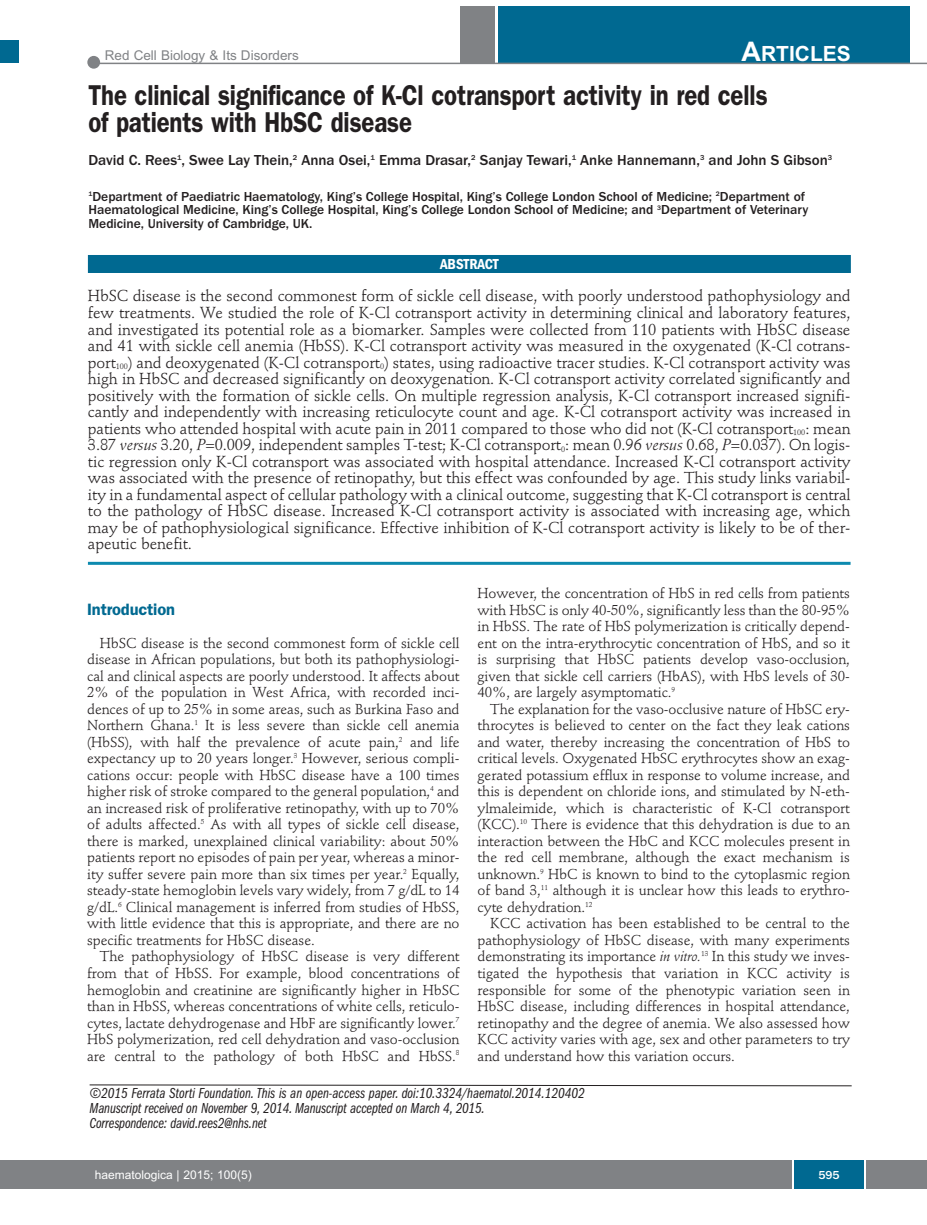
<style>
.page{position:relative;width:927px;height:1225px;background:#fff}
.page>*{position:absolute;margin:0;border:0;box-sizing:border-box;transform-origin:0 0}
.t1{font:600 28.8px/27px "Franklin Gothic";letter-spacing:-.005em;color:#231f20;scale:.83 1}
.t2{font:700 21px "Arial";color:#fff}
.t3{font:600 16.5px "Franklin Gothic";letter-spacing:-.01em;color:#006991}
.t4{font:15.75px/16.5px "Stempel Schneidler";letter-spacing:-.005em;color:#231f20;text-align:justify}
.t5{font:15px/14.9px "Franklin Gothic Book Cmpr Ital";letter-spacing:-.01em;color:#231f20}
.t6{font:500 15px "Franklin Gothic";color:#231f20}
.t7{font:600 condensed 15px "Franklin Gothic";letter-spacing:-.005em;color:#fff}
.t8{font:14.25px/16.5px "Stempel Schneidler";letter-spacing:-.005em;color:#231f20;text-align:justify}
.t9{font:500 13.5px/13.5px "Franklin Gothic";color:#231f20}
.t10{font:13.5px "Arial";color:#808285}
.t11{font:12px "Arial";color:#fff}
.t12{font:500 12px "Franklin Gothic";color:#fff}
.s1{font-size:27px}
.s2{font-style:italic}
</style>
<div class="page">
<div style="left:18px;top:1160px;width:909px;height:28px;background:#808285"></div>
<div style="left:498px;top:6px;width:412px;height:56px;background:#006991"></div>
<div style="left:460px;top:6px;width:34px;height:56px;background:#808285"></div>
<div style="left:87px;top:56px;width:13px;height:13px;background:#808285;border-radius:50%"></div>
<hr style="left:95px;top:63px;width:832px;height:1px;background:#808285">
<div style="left:794px;top:1160px;width:70px;height:28px;background:#006991"></div>
<hr style="left:792px;top:1160px;width:2px;height:28px;background:#fff">
<hr style="left:864px;top:1160px;width:2px;height:28px;background:#fff">
<div style="left:0;top:40px;width:19px;height:22px;background:#006991"></div>
<div style="left:0;top:1160px;width:18px;height:28px;background:#808285"></div>
<svg style="left:89px;top:1084px;width:763px;height:2px"></svg>
<hr style="left:88px;top:562px;width:763px;height:3px;background:#0d8aaf">
<div style="left:88px;top:255px;width:763px;height:18px;background:#006991"></div>
<p class="t10" style="left:105px;top:47px;width:195px">Red Cell Biology &amp; Its Disorders</p>
<h2 class="t2" style="left:741px;top:42px;width:111px"><span class="s1">A</span>RTICLES</h2>
<h1 class="t1" style="left:88px;top:84px;width:820px">The clinical significance of K-Cl cotransport activity in red cells of patients with HbSC disease</h1>
<p class="t6" style="left:88px;top:151px;width:745px">David C. Rees<sup>1</sup>, Swee Lay Thein,<sup>2</sup> Anna Osei,<sup>1</sup> Emma Drasar,<sup>2</sup> Sanjay Tewari,<sup>1</sup> Anke Hannemann,<sup>3</sup> and John S Gibson<sup>3</sup></p>
<p class="t9" style="left:88px;top:189px;width:721px"><sup>1</sup>Department of Paediatric Haematology, King’s College Hospital, King’s College London School of Medicine; <sup>2</sup>Department of<br>Haematological Medicine, King’s College Hospital, King’s College London School of Medicine; and <sup>3</sup>Department of Veterinary<br>Medicine, University of Cambridge, UK.</p>
<p class="t7" style="left:440px;top:259px;width:60px">ABSTRACT</p>
<p class="t4" style="left:88px;top:289px;width:764px">HbSC disease is the second commonest form of sickle cell disease, with poorly understood pathophysiology and few treatments. We studied the role of K-Cl cotransport activity in determining clinical and laboratory features, and investigated its potential role as a biomarker. Samples were collected from 110 patients with HbSC disease and 41 with sickle cell anemia (HbSS). K-Cl cotransport activity was measured in the oxygenated (K-Cl cotrans&shy;port<sub>100</sub>) and deoxygenated (K-Cl cotransport<sub>0</sub>) states, using radioactive tracer studies. K-Cl cotransport activity was high in HbSC and decreased significantly on deoxygenation. K-Cl cotransport activity correlated significantly and positively with the formation of sickle cells. On multiple regression analysis, K-Cl cotransport increased signifi&shy;cantly and independently with increasing reticulocyte count and age. K-Cl cotransport activity was increased in patients who attended hospital with acute pain in 2011 compared to those who did not (K-Cl cotransport<sub>100</sub>: mean 3.87 <span class="s2">versus</span> 3.20, <span class="s2">P</span>=0.009, independent samples T-test; K-Cl cotransport<sub>0</sub>: mean 0.96 <span class="s2">versus</span> 0.68, <span class="s2">P</span>=0.037). On logis&shy;tic regression only K-Cl cotransport was associated with hospital attendance. Increased K-Cl cotransport activity was associated with the presence of retinopathy, but this effect was confounded by age. This study links variabil&shy;ity in a fundamental aspect of cellular pathology with a clinical outcome, suggesting that K-Cl cotransport is central to the pathology of HbSC disease. Increased K-Cl cotransport activity is associated with increasing age, which may be of pathophysiological significance. Effective inhibition of K-Cl cotransport activity is likely to be of ther&shy;apeutic benefit.</p>
<p class="t8" style="left:478px;top:586px;width:374px">However, the concentration of HbS in red cells from patients with HbSC is only 40-50%, significantly less than the 80-95% in HbSS. The rate of HbS polymerization is critically depend&shy;ent on the intra-erythrocytic concentration of HbS, and so it is surprising that HbSC patients develop vaso-occlusion, given that sickle cell carriers (HbAS), with HbS levels of 30- 40%, are largely asymptomatic.<sup>9</sup></p>
<p class="t8" style="left:478px;top:702px;width:374px;text-indent:13px">The explanation for the vaso-occlusive nature of HbSC ery&shy;throcytes is believed to center on the fact they leak cations and water, thereby increasing the concentration of HbS to critical levels. Oxygenated HbSC erythrocytes show an exag&shy;gerated potassium efflux in response to volume increase, and this is dependent on chloride ions, and stimulated by N-eth&shy;ylmaleimide, which is characteristic of K-Cl cotransport (KCC).<sup>10</sup> There is evidence that this dehydration is due to an interaction between the HbC and KCC molecules present in the red cell membrane, although the exact mechanism is unknown.<sup>9</sup> HbC is known to bind to the cytoplasmic region of band 3,<sup>11</sup> although it is unclear how this leads to erythro&shy;cyte dehydration.<sup>12</sup></p>
<p class="t8" style="left:478px;top:916px;width:374px;text-indent:13px">KCC activation has been established to be central to the pathophysiology of HbSC disease, with many experiments demonstrating its importance <span class="s2">in vitro.</span><sup>13</sup> In this study we inves&shy;tigated the hypothesis that variation in KCC activity is responsible for some of the phenotypic variation seen in HbSC disease, including differences in hospital attendance, retinopathy and the degree of anemia. We also assessed how KCC activity varies with age, sex and other parameters to try and understand how this variation occurs.</p>
<p class="t5" style="left:90px;top:1087px;width:497px">©2015 Ferrata Storti Foundation.This is an open-access paper. doi:10.3324/haematol.2014.120402<br>Manuscript received on November 9, 2014. Manuscript accepted on March 4, 2015.<br>Correspondence: david.rees2@nhs.net</p>
<p class="t3" style="left:87px;top:603px;width:89px">Introduction</p>
<p class="t8" style="left:87px;top:636px;width:374px;text-indent:13px">HbSC disease is the second commonest form of sickle cell disease in African populations, but both its pathophysiologi&shy;cal and clinical aspects are poorly understood. It affects about 2% of the population in West Africa, with recorded inci&shy;dences of up to 25% in some areas, such as Burkina Faso and Northern Ghana.<sup>1</sup> It is less severe than sickle cell anemia (HbSS), with half the prevalence of acute pain,<sup>2</sup> and life expectancy up to 20 years longer.<sup>3</sup> However, serious compli&shy;cations occur: people with HbSC disease have a 100 times higher risk of stroke compared to the general population,<sup>4</sup> and an increased risk of proliferative retinopathy, with up to 70% of adults affected.<sup>5</sup> As with all types of sickle cell disease, there is marked, unexplained clinical variability: about 50% patients report no episodes of pain per year, whereas a minor&shy;ity suffer severe pain more than six times per year.<sup>2</sup> Equally, steady-state hemoglobin levels vary widely, from 7 g/dL to 14 g/dL.<sup>6</sup> Clinical management is inferred from studies of HbSS, with little evidence that this is appropriate, and there are no specific treatments for HbSC disease.</p>
<p class="t8" style="left:87px;top:949px;width:374px;text-indent:13px">The pathophysiology of HbSC disease is very different from that of HbSS. For example, blood concentrations of hemoglobin and creatinine are significantly higher in HbSC than in HbSS, whereas concentrations of white cells, reticulo&shy;cytes, lactate dehydrogenase and HbF are significantly lower.<sup>7<br></sup>HbS polymerization, red cell dehydration and vaso-occlusion are central to the pathology of both HbSC and HbSS.<sup>8</sup></p>
<p class="t11" style="left:95px;top:1167px;width:158px">haematologica | 2015; 100(5)</p>
<p class="t12" style="left:818px;top:1167px;width:23px">595</p>
</div>
